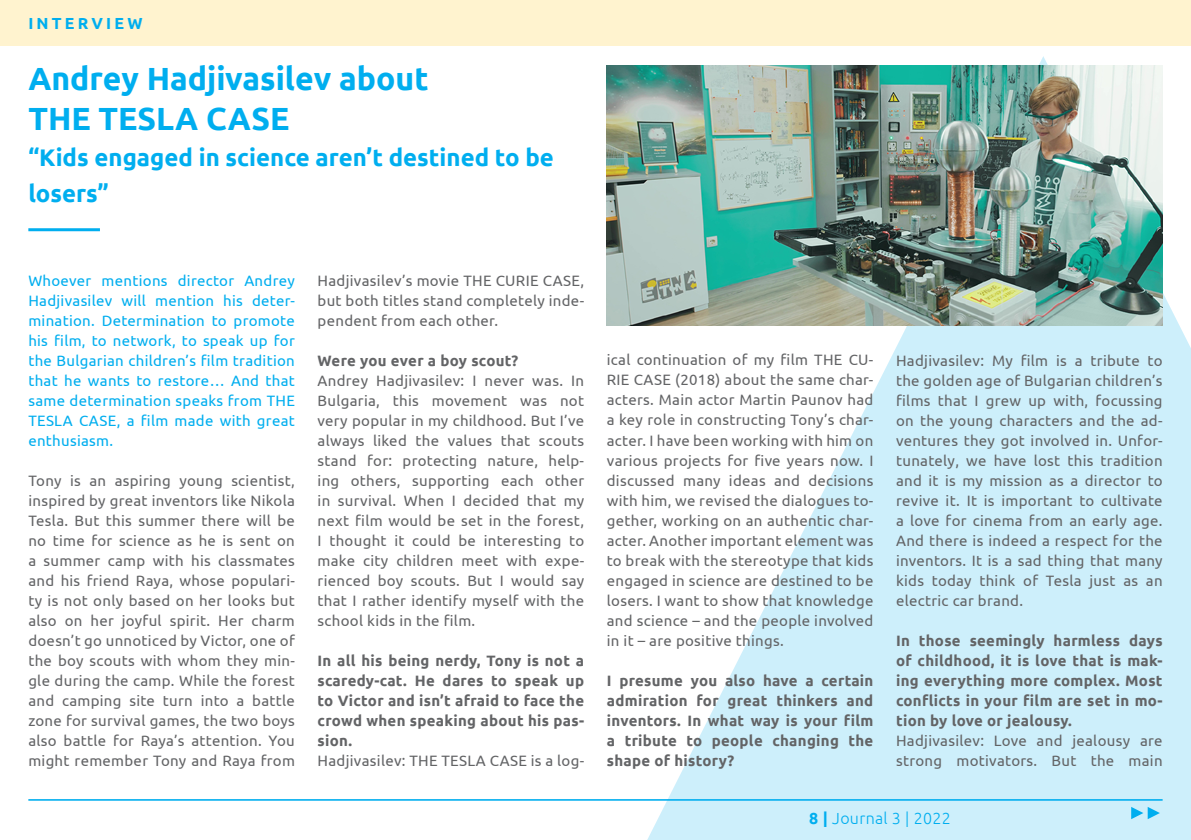
<style>
.page{position:relative;width:1191px;height:840px;background:#fff}
.page>*{position:absolute;margin:0;border:0;box-sizing:border-box;transform-origin:0 0}
.t1{font:700 32px/40px "Ubuntu";color:#00aeef}
.t2{font:700 24px/36px "Ubuntu";color:#00aeef}
.t3{font:300 16px "Ubuntu";letter-spacing:.02em;color:#00aeef}
.t4{font:700 16px "Ubuntu";letter-spacing:.2em;color:#00aeef}
.t5{font:15px/20px "Ubuntu";letter-spacing:.02em;color:#636466;text-align:justify}
.t6{font:700 15px/20px "Ubuntu";letter-spacing:.02em;color:#636466;text-align:justify}
.t7{font:15px/20px "Ubuntu";letter-spacing:.02em;color:#00aeef;text-align:justify}
.s1{font-weight:700}
</style>
<div class="page">
<div style="left:0;top:0;width:1191px;height:45px;background:#fff3cf"></div>
<svg style="left:618px;top:56px;width:573px;height:783px;fill:#cdeffb"></svg>
<img style="left:607px;top:65px;width:555px;height:260px">
<hr style="left:28px;top:798px;width:1134px;height:2px;background:#00aeef">
<hr style="left:28px;top:228px;width:72px;height:3px;background:#00aeef">
<svg style="left:1131px;top:806px;width:28px;height:12px"></svg>
<p class="t4" style="left:28px;top:14px;width:116px">Intervi ew</p>
<h1 class="t1" style="left:28px;top:58px;width:402px">Andrey Hadjivasilev about<br>THE TESLA CASE</h1>
<h2 class="t2" style="left:28px;top:139px;width:527px">“Kids engaged in science aren’t destined to be losers”</h2>
<p class="t7" style="left:28px;top:270px;width:268px">Whoever mentions director Andrey Hadjivasilev will mention his deter&shy;mination. Determination to promote his film, to network, to speak up for the Bulgarian children’s film tradition that he wants to restore… And that same determination speaks from THE TESLA CASE, a film made with great enthusiasm.</p>
<p class="t5" style="left:28px;top:470px;width:268px">Tony is an aspiring young scientist, inspired by great inventors like Nikola Tesla. But this summer there will be no time for science as he is sent on a summer camp with his classmates and his friend Raya, whose populari&shy;ty is not only based on her looks but also on her joyful spirit. Her charm doesn’t go unnoticed by Victor, one of the boy scouts with whom they min&shy;gle during the camp. While the forest and camping site turn into a battle zone for survival games, the two boys also battle for Raya’s attention. You might remember Tony and Raya from</p>
<p class="t5" style="left:317px;top:269px;width:268px">Hadjivasilev’s movie THE CURIE CASE, but both titles stand completely inde&shy;pendent from each other.</p>
<p class="t6" style="left:317px;top:350px;width:202px">Were you ever a boy scout?</p>
<p class="t5" style="left:317px;top:369px;width:268px">Andrey Hadjivasilev: I never was. In Bulgaria, this movement was not very popular in my childhood. But I’ve always liked the values that scouts stand for: protecting nature, help&shy;ing others, supporting each other in survival. When I decided that my next film would be set in the forest, I thought it could be interesting to make city children meet with expe&shy;rienced boy scouts. But I would say that I rather identify myself with the school kids in the film.</p>
<p class="t6" style="left:317px;top:650px;width:268px">In all his being nerdy, Tony is not a scaredy-cat. He dares to speak up to Victor and isn’t afraid to face the crowd when speaking about his pas&shy;sion.</p>
<p class="t5" style="left:317px;top:749px;width:268px">Hadjivasilev: THE TESLA CASE is a log-</p>
<p class="t5" style="left:607px;top:349px;width:268px">ical continuation of my film THE CU-RIE CASE (2018) about the same char&shy;acters. Main actor Martin Paunov had a key role in constructing Tony’s char&shy;acter. I have been working with him on various projects for five years now. I discussed many ideas and decisions with him, we revised the dialogues to&shy;gether, working on an authentic char&shy;acter. Another important element was to break with the stereotype that kids engaged in science are destined to be losers. I want to show that knowledge and science – and the people involved in it – are positive things.</p>
<p class="t6" style="left:607px;top:669px;width:268px">I presume you also have a certain admiration for great thinkers and inventors. In what way is your film a tribute to people changing the shape of history?</p>
<p class="t5" style="left:896px;top:349px;width:268px">Hadjivasilev: My film is a tribute to the golden age of Bulgarian children’s films that I grew up with, focussing on the young characters and the ad&shy;ventures they got involved in. Unfor&shy;tunately, we have lost this tradition and it is my mission as a director to revive it. It is important to cultivate a love for cinema from an early age.<br>And there is indeed a respect for the inventors. It is a sad thing that many kids today think of Tesla just as an electric car brand.</p>
<p class="t6" style="left:896px;top:630px;width:268px">In those seemingly harmless days of childhood, it is love that is mak&shy;ing everything more complex. Most conflicts in your film are set in mo&shy;tion by love or jealousy.</p>
<p class="t5" style="left:896px;top:729px;width:268px">Hadjivasilev: Love and jealousy are strong motivators. But the main</p>
<p class="t3" style="left:809px;top:807px;width:143px"><span class="s1">8 |</span> Journal 3 | 2022</p>
</div>
